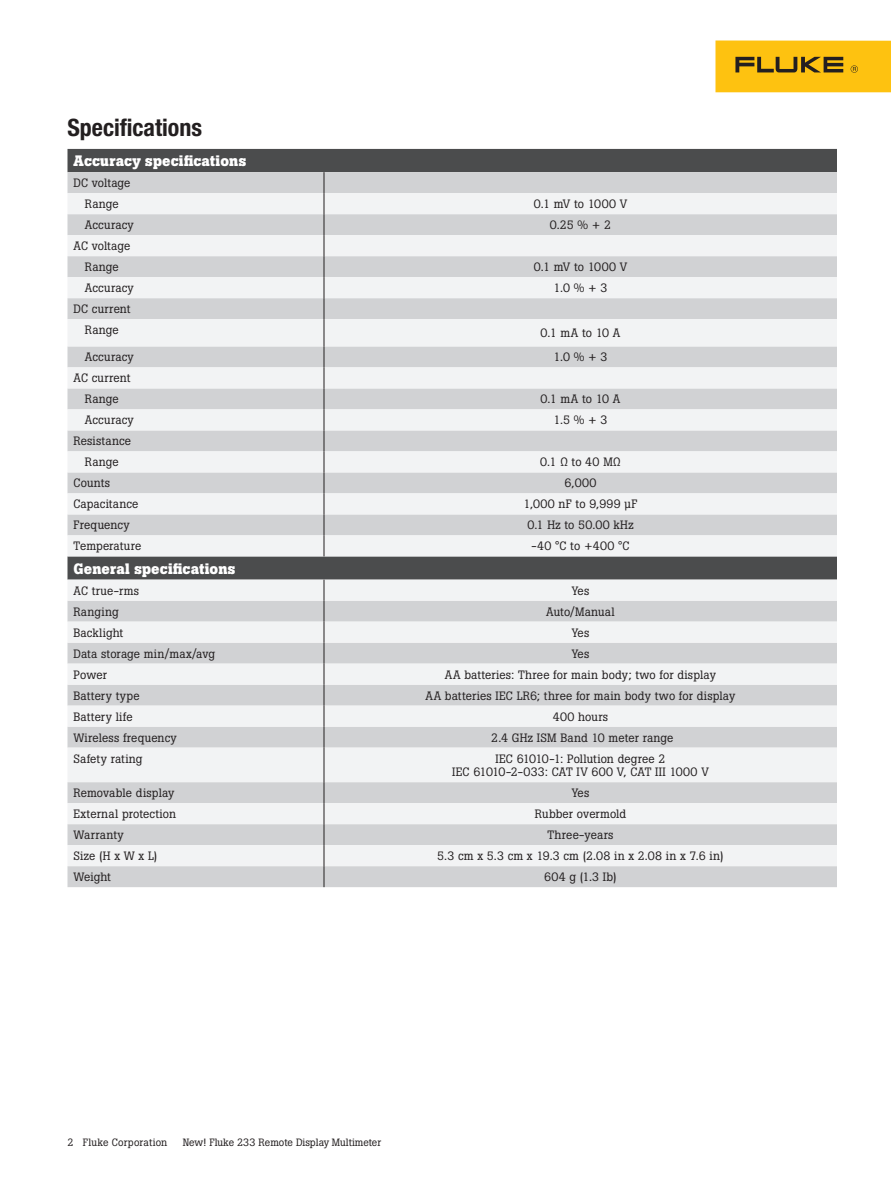
<style>
.page{position:relative;width:891px;height:1188px;background:#fff}
.page>*{position:absolute;margin:0;border:0;box-sizing:border-box;transform-origin:0 0}
.Specifications_heade{font:700 condensed 24px "Helvetica Neue LT Pro";color:#231f20}
.Table_category_divid{font:700 15px "Boton Pro";letter-spacing:.015em;color:#fff}
.Table_body_center_al{font:12px "Boton Pro";letter-spacing:.015em;color:#231f20}
.Table_body_left_alig{font:12px "Boton Pro";letter-spacing:.01em;color:#231f20}
.t1{font:10.5px "Boton Pro";color:#231f20}
.t2{font:10.5px "Boton Pro";letter-spacing:.02em;color:#231f20}
</style>
<div class="page">
<div style="left:716px;top:40px;width:175px;height:52px;background:#fec210"></div>
<svg style="left:735px;top:57px;width:108px;height:15px"></svg>
<svg style="left:851px;top:65px;width:7px;height:8px"></svg>
<div style="left:68px;top:149px;width:769px;height:23px;background:#4b4c4d"></div>
<div style="left:68px;top:172px;width:769px;height:715px;background:#d1d2d4"></div>
<svg style="left:68px;top:193px;width:769px;height:673px;fill:#f2f3f4"></svg>
<svg style="left:324px;top:172px;width:1px;height:384px"></svg>
<svg style="left:324px;top:580px;width:1px;height:168px"></svg>
<hr style="left:324px;top:748px;width:1px;height:34px;background:#231f20">
<svg style="left:324px;top:782px;width:1px;height:105px"></svg>
<p class="Specifications_heade" style="left:68px;top:113px;width:136px">Specifications</p>
<p class="Table_category_divid" style="left:74px;top:151px;width:174px">Accuracy specifications</p>
<p class="Table_body_left_alig" style="left:74px;top:175px;width:58px">DC voltage</p>
<p class="Table_body_left_alig" style="left:85px;top:196px;width:35px">Range</p>
<p class="Table_body_center_al" style="left:534px;top:196px;width:95px">0.1 mV to 1000 V</p>
<p class="Table_body_left_alig" style="left:85px;top:217px;width:50px">Accuracy</p>
<p class="Table_body_center_al" style="left:550px;top:217px;width:63px">0.25 % + 2</p>
<p class="Table_body_left_alig" style="left:74px;top:238px;width:58px">AC voltage</p>
<p class="Table_body_left_alig" style="left:85px;top:259px;width:35px">Range</p>
<p class="Table_body_center_al" style="left:534px;top:259px;width:95px">0.1 mV to 1000 V</p>
<p class="Table_body_left_alig" style="left:85px;top:280px;width:50px">Accuracy</p>
<p class="Table_body_center_al" style="left:553px;top:280px;width:56px">1.0 % + 3</p>
<p class="Table_body_left_alig" style="left:74px;top:301px;width:59px">DC current</p>
<p class="Table_body_left_alig" style="left:85px;top:322px;width:35px">Range</p>
<p class="Table_body_center_al" style="left:541px;top:325px;width:81px">0.1 mA to 10 A</p>
<p class="Table_body_left_alig" style="left:85px;top:349px;width:50px">Accuracy</p>
<p class="Table_body_center_al" style="left:553px;top:349px;width:56px">1.0 % + 3</p>
<p class="Table_body_left_alig" style="left:74px;top:370px;width:58px">AC current</p>
<p class="Table_body_left_alig" style="left:85px;top:391px;width:35px">Range</p>
<p class="Table_body_center_al" style="left:541px;top:391px;width:81px">0.1 mA to 10 A</p>
<p class="Table_body_left_alig" style="left:85px;top:412px;width:50px">Accuracy</p>
<p class="Table_body_center_al" style="left:553px;top:412px;width:56px">1.5 % + 3</p>
<p class="Table_body_left_alig" style="left:74px;top:433px;width:59px">Resistance</p>
<p class="Table_body_left_alig" style="left:85px;top:454px;width:35px">Range</p>
<p class="Table_body_center_al" style="left:540px;top:454px;width:82px">0.1 Ω to 40 MΩ</p>
<p class="Table_body_left_alig" style="left:74px;top:475px;width:38px">Counts</p>
<p class="Table_body_center_al" style="left:565px;top:475px;width:33px">6,000</p>
<p class="Table_body_left_alig" style="left:74px;top:496px;width:67px">Capacitance</p>
<p class="Table_body_center_al" style="left:524px;top:496px;width:115px">1,000 nF to 9,999 µF</p>
<p class="Table_body_left_alig" style="left:74px;top:517px;width:58px">Frequency</p>
<p class="Table_body_center_al" style="left:527px;top:517px;width:108px">0.1 Hz to 50.00 kHz</p>
<p class="Table_body_left_alig" style="left:74px;top:538px;width:69px">Temperature</p>
<p class="Table_body_center_al" style="left:532px;top:538px;width:99px">-40 °C to +400 °C</p>
<p class="Table_category_divid" style="left:74px;top:559px;width:163px">General specifications</p>
<p class="Table_body_left_alig" style="left:74px;top:583px;width:67px">AC true-rms</p>
<p class="Table_body_center_al" style="left:572px;top:583px;width:19px">Yes</p>
<p class="Table_body_left_alig" style="left:74px;top:604px;width:47px">Ranging</p>
<p class="Table_body_center_al" style="left:546px;top:604px;width:70px">Auto/Manual</p>
<p class="Table_body_left_alig" style="left:74px;top:625px;width:51px">Backlight</p>
<p class="Table_body_center_al" style="left:572px;top:625px;width:19px">Yes</p>
<p class="Table_body_left_alig" style="left:74px;top:646px;width:143px">Data storage min/max/avg</p>
<p class="Table_body_center_al" style="left:572px;top:646px;width:19px">Yes</p>
<p class="Table_body_left_alig" style="left:74px;top:667px;width:35px">Power</p>
<p class="Table_body_center_al" style="left:445px;top:667px;width:272px">AA batteries: Three for main body; two for display</p>
<p class="Table_body_left_alig" style="left:73px;top:688px;width:68px">Battery type</p>
<p class="Table_body_center_al" style="left:426px;top:688px;width:311px">AA batteries IEC LR6; three for main body two for display</p>
<p class="Table_body_left_alig" style="left:73px;top:709px;width:61px">Battery life</p>
<p class="Table_body_center_al" style="left:553px;top:709px;width:57px">400 hours</p>
<p class="Table_body_left_alig" style="left:73px;top:730px;width:105px">Wireless frequency</p>
<p class="Table_body_center_al" style="left:491px;top:730px;width:184px">2.4 GHz ISM Band 10 meter range</p>
<p class="Table_body_left_alig" style="left:73px;top:751px;width:70px">Safety rating</p>
<p class="Table_body_center_al" style="left:495px;top:751px;width:172px">IEC 61010-1: Pollution degree 2</p>
<p class="Table_body_center_al" style="left:452px;top:764px;width:258px">IEC 61010-2-033: CAT IV 600 V, CAT III 1000 V</p>
<p class="Table_body_left_alig" style="left:73px;top:785px;width:103px">Removable display</p>
<p class="Table_body_center_al" style="left:572px;top:785px;width:19px">Yes</p>
<p class="Table_body_left_alig" style="left:73px;top:806px;width:104px">External protection</p>
<p class="Table_body_center_al" style="left:535px;top:806px;width:93px">Rubber overmold</p>
<p class="Table_body_left_alig" style="left:73px;top:827px;width:52px">Warranty</p>
<p class="Table_body_center_al" style="left:547px;top:827px;width:68px">Three-years</p>
<p class="Table_body_left_alig" style="left:73px;top:848px;width:85px">Size (H x W x L)</p>
<p class="Table_body_center_al" style="left:437px;top:848px;width:288px">5.3 cm x 5.3 cm x 19.3 cm (2.08 in x 2.08 in x 7.6 in)</p>
<p class="Table_body_left_alig" style="left:73px;top:869px;width:39px">Weight</p>
<p class="Table_body_center_al" style="left:544px;top:869px;width:74px">604 g (1.3 Ib)</p>
<p class="t2" style="left:68px;top:1136px;width:101px">2 Fluke Corporation</p>
<p class="t1" style="left:183px;top:1136px;width:200px">New! Fluke 233 Remote Display Multimeter</p>
</div>
